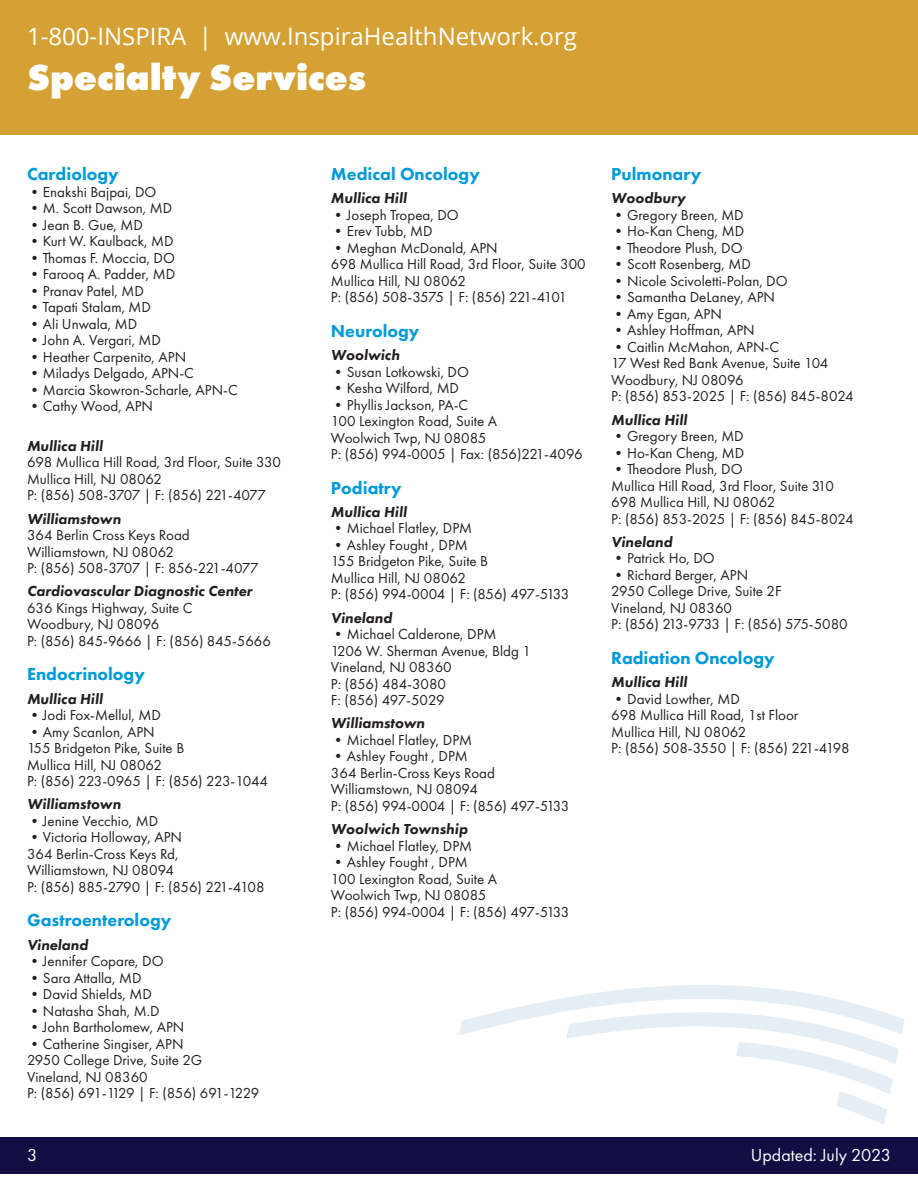
<style>
.page{position:relative;width:918px;height:1188px;background:#fff}
.page>*{position:absolute;margin:0;border:0;box-sizing:border-box;transform-origin:0 0}
.t1{font:800 37.5px "Futura PT";color:#fff}
.t2{font:24px "Open Sans";color:#fff}
.t3{font:800 18px "Futura PT";color:#009ada}
.t4{font:18px "Futura PT";color:#fff}
.t5{font:15px/16.5px "Futura PT";color:#231f20}
.t6{font:italic 800 15px "Futura PT";color:#231f20}
</style>
<div class="page">
<div style="left:0;top:0;width:918px;height:135px;background:#d5a134"></div>
<div style="left:0;top:1137px;width:918px;height:37px;background:#120d43"></div>
<svg style="left:459px;top:985px;width:445px;height:140px"></svg>
<h2 class="t2" style="left:27px;top:20px;width:552px">1-800-INSPIRA | www.InspiraHealthNetwork.org</h2>
<h1 class="t1" style="left:27px;top:54px;width:341px">Specialty Services</h1>
<p class="t3" style="left:27px;top:163px;width:93px">Cardiology</p>
<p class="t5" style="left:27px;top:183px;width:131px">• Enakshi Bajpai, DO</p>
<p class="t5" style="left:27px;top:200px;width:147px">• M. Scott Dawson, MD</p>
<p class="t5" style="left:27px;top:216px;width:117px">• Jean B. Gue, MD</p>
<p class="t5" style="left:27px;top:233px;width:148px">• Kurt W. Kaulback, MD</p>
<p class="t5" style="left:27px;top:249px;width:149px">• Thomas F. Moccia, DO</p>
<p class="t5" style="left:27px;top:266px;width:150px">• Farooq A. Padder, MD</p>
<p class="t5" style="left:27px;top:282px;width:118px">• Pranav Patel, MD</p>
<p class="t5" style="left:27px;top:299px;width:126px">• Tapati Stalam, MD</p>
<p class="t5" style="left:27px;top:315px;width:112px">• Ali Unwala, MD</p>
<p class="t5" style="left:27px;top:332px;width:136px">• John A. Vergari, MD</p>
<p class="t5" style="left:27px;top:348px;width:161px">• Heather Carpenito, APN</p>
<p class="t5" style="left:27px;top:365px;width:168px">• Miladys Delgado, APN-C</p>
<p class="t5" style="left:27px;top:381px;width:212px">• Marcia Skowron-Scharle, APN-C</p>
<p class="t5" style="left:27px;top:398px;width:128px">• Cathy Wood, APN</p>
<p class="t6" style="left:27px;top:436px;width:77px">Mullica Hill</p>
<p class="t5" style="left:27px;top:454px;width:256px">698 Mullica Hill Road, 3rd Floor, Suite 330<br>Mullica Hill, NJ 08062<br>P: (856) 508-3707 | F: (856) 221-4077</p>
<p class="t6" style="left:27px;top:509px;width:95px">Williamstown</p>
<p class="t5" style="left:27px;top:527px;width:233px">364 Berlin Cross Keys Road<br>Williamstown, NJ 08062<br>P: (856) 508-3707 | F: 856-221-4077</p>
<p class="t6" style="left:27px;top:582px;width:227px">Cardiovascular Diagnostic Center</p>
<p class="t5" style="left:27px;top:599px;width:246px">636 Kings Highway, Suite C<br>Woodbury, NJ 08096<br>P: (856) 845-9666 | F: (856) 845-5666</p>
<p class="t3" style="left:27px;top:663px;width:119px">Endocrinology</p>
<p class="t6" style="left:27px;top:689px;width:77px">Mullica Hill</p>
<p class="t5" style="left:27px;top:707px;width:135px">• Jodi Fox-Mellul, MD</p>
<p class="t5" style="left:27px;top:723px;width:243px">• Amy Scanlon, APN<br>155 Bridgeton Pike, Suite B<br>Mullica Hill, NJ 08062<br>P: (856) 223-0965 | F: (856) 223-1044</p>
<p class="t6" style="left:27px;top:795px;width:95px">Williamstown</p>
<p class="t5" style="left:27px;top:812px;width:133px">• Jenine Vecchio, MD</p>
<p class="t5" style="left:27px;top:829px;width:239px">• Victoria Holloway, APN<br>364 Berlin-Cross Keys Rd,<br>Williamstown, NJ 08094<br>P: (856) 885-2790 | F: (856) 221-4108</p>
<p class="t3" style="left:27px;top:909px;width:146px">Gastroenterology</p>
<p class="t6" style="left:27px;top:935px;width:63px">Vineland</p>
<p class="t5" style="left:27px;top:953px;width:138px">• Jennifer Copare, DO</p>
<p class="t5" style="left:27px;top:969px;width:116px">• Sara Attalla, MD</p>
<p class="t5" style="left:27px;top:986px;width:126px">• David Shields, MD</p>
<p class="t5" style="left:27px;top:1002px;width:134px">• Natasha Shah, M.D</p>
<p class="t5" style="left:27px;top:1019px;width:159px">• John Bartholomew, APN</p>
<p class="t5" style="left:27px;top:1035px;width:234px">• Catherine Singiser, APN<br>2950 College Drive, Suite 2G<br>Vineland, NJ 08360<br>P: (856) 691-1129 | F: (856) 691-1229</p>
<p class="t3" style="left:331px;top:163px;width:150px">Medical Oncology</p>
<p class="t6" style="left:331px;top:189px;width:77px">Mullica Hill</p>
<p class="t5" style="left:331px;top:207px;width:129px">• Joseph Tropea, DO</p>
<p class="t5" style="left:331px;top:223px;width:103px">• Erev Tubb, MD</p>
<p class="t5" style="left:331px;top:240px;width:256px">• Meghan McDonald, APN<br>698 Mullica Hill Road, 3rd Floor, Suite 300<br>Mullica Hill, NJ 08062<br>P: (856) 508-3575 | F: (856) 221-4101</p>
<p class="t3" style="left:331px;top:320px;width:90px">Neurology</p>
<p class="t6" style="left:331px;top:346px;width:70px">Woolwich</p>
<p class="t5" style="left:331px;top:363px;width:140px">• Susan Lotkowski, DO</p>
<p class="t5" style="left:331px;top:380px;width:130px">• Kesha Wilford, MD</p>
<p class="t5" style="left:331px;top:396px;width:253px">• Phyllis Jackson, PA-C<br>100 Lexington Road, Suite A<br>Woolwich Twp, NJ 08085<br>P: (856) 994-0005 | Fax: (856)221-4096</p>
<p class="t3" style="left:331px;top:476px;width:72px">Podiatry</p>
<p class="t6" style="left:331px;top:503px;width:77px">Mullica Hill</p>
<p class="t5" style="left:331px;top:520px;width:143px">• Michael Flatley, DPM</p>
<p class="t5" style="left:331px;top:537px;width:240px">• Ashley Fought , DPM<br>155 Bridgeton Pike, Suite B<br>Mullica Hill, NJ 08062<br>P: (856) 994-0004 | F: (856) 497-5133</p>
<p class="t6" style="left:331px;top:608px;width:63px">Vineland</p>
<p class="t5" style="left:331px;top:626px;width:202px">• Michael Calderone, DPM<br>1206 W. Sherman Avenue, Bldg 1<br>Vineland, NJ 08360<br>P: (856) 484-3080<br>F: (856) 497-5029</p>
<p class="t6" style="left:331px;top:714px;width:95px">Williamstown</p>
<p class="t5" style="left:331px;top:732px;width:143px">• Michael Flatley, DPM</p>
<p class="t5" style="left:331px;top:748px;width:240px">• Ashley Fought , DPM<br>364 Berlin-Cross Keys Road<br>Williamstown, NJ 08094<br>P: (856) 994-0004 | F: (856) 497-5133</p>
<p class="t6" style="left:331px;top:820px;width:138px">Woolwich Township</p>
<p class="t5" style="left:331px;top:837px;width:143px">• Michael Flatley, DPM</p>
<p class="t5" style="left:331px;top:854px;width:240px">• Ashley Fought , DPM<br>100 Lexington Road, Suite A<br>Woolwich Twp, NJ 08085<br>P: (856) 994-0004 | F: (856) 497-5133</p>
<p class="t3" style="left:611px;top:163px;width:92px">Pulmonary</p>
<p class="t6" style="left:611px;top:189px;width:76px">Woodbury</p>
<p class="t5" style="left:611px;top:206px;width:134px">• Gregory Breen, MD</p>
<p class="t5" style="left:611px;top:223px;width:134px">• Ho-Kan Cheng, MD</p>
<p class="t5" style="left:611px;top:239px;width:133px">• Theodore Plush, DO</p>
<p class="t5" style="left:611px;top:256px;width:141px">• Scott Rosenberg, MD</p>
<p class="t5" style="left:611px;top:272px;width:178px">• Nicole Scivoletti-Polan, DO</p>
<p class="t5" style="left:611px;top:289px;width:165px">• Samantha DeLaney, APN</p>
<p class="t5" style="left:611px;top:305px;width:112px">• Amy Egan, APN</p>
<p class="t5" style="left:611px;top:322px;width:145px">• Ashley Hoffman, APN</p>
<p class="t5" style="left:611px;top:338px;width:244px">• Caitlin McMahon, APN-C<br>17 West Red Bank Avenue, Suite 104<br>Woodbury, NJ 08096<br>P: (856) 853-2025 | F: (856) 845-8024</p>
<p class="t6" style="left:611px;top:410px;width:77px">Mullica Hill</p>
<p class="t5" style="left:611px;top:428px;width:134px">• Gregory Breen, MD</p>
<p class="t5" style="left:611px;top:444px;width:134px">• Ho-Kan Cheng, MD</p>
<p class="t5" style="left:611px;top:461px;width:244px">• Theodore Plush, DO<br>Mullica Hill Road, 3rd Floor, Suite 310<br>698 Mullica Hill, NJ 08062<br>P: (856) 853-2025 | F: (856) 845-8024</p>
<p class="t6" style="left:611px;top:532px;width:63px">Vineland</p>
<p class="t5" style="left:611px;top:550px;width:105px">• Patrick Ho, DO</p>
<p class="t5" style="left:611px;top:566px;width:238px">• Richard Berger, APN<br>2950 College Drive, Suite 2F<br>Vineland, NJ 08360<br>P: (856) 213-9733 | F: (856) 575-5080</p>
<p class="t3" style="left:611px;top:647px;width:165px">Radiation Oncology</p>
<p class="t6" style="left:611px;top:673px;width:77px">Mullica Hill</p>
<p class="t5" style="left:611px;top:690px;width:240px">• David Lowther, MD<br>698 Mullica Hill Road, 1st Floor<br>Mullica Hill, NJ 08062<br>P: (856) 508-3550 | F: (856) 221-4198</p>
<p class="t4" style="left:27px;top:1144px;width:12px">3</p>
<p class="t4" style="left:751px;top:1144px;width:142px">Updated: July 2023</p>
</div>
